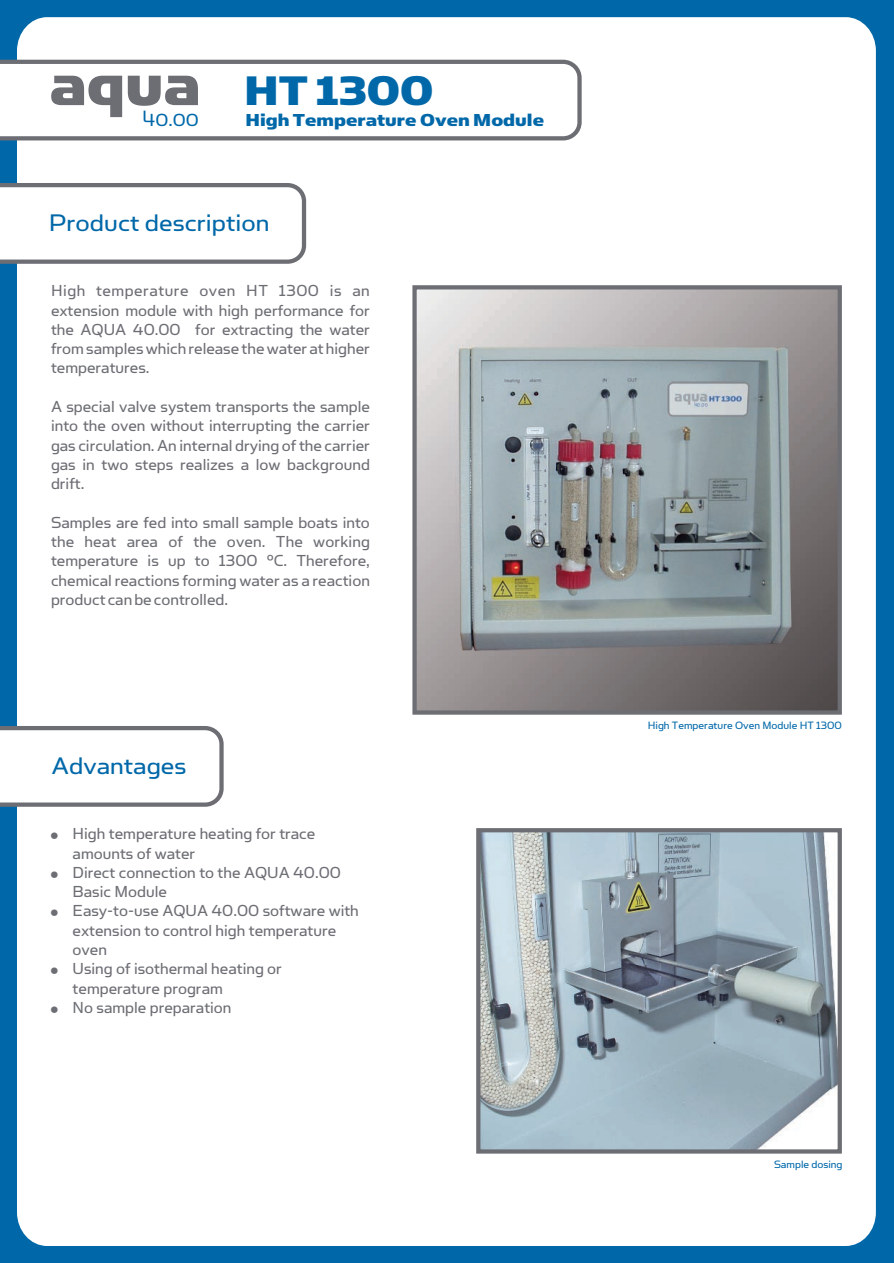
<style>
.page{position:relative;width:894px;height:1263px;background:#0068a9}
.page>*{position:absolute;margin:0;border:0;box-sizing:border-box;transform-origin:0 0}
.t1{font:67.8px "Simian Display Chimpanzee";color:#6c6e74}
.t2{font:46.5px "Simian Text Chimpanzee";color:#0068a9;scale:1.06 1}
.t3{font:27px "Simian Text Orangutan";color:#0068a9;scale:1.06 1}
.t4{font:19.8px "Simian Display Orangutan";color:#0068a9;scale:1.06 1}
.t5{font:19.5px "Simian Text Chimpanzee";color:#0068a9;scale:1.06 1}
.t6{font:18px/19.4px "Simian Text Orangutan";color:#6c6e74;text-align:justify}
.t7{font:12px "Simian Text Orangutan";color:#0068a9}
</style>
<div class="page">
<div style="left:17px;top:17px;width:859px;height:1229px;background:#fff"></div>
<img style="left:417px;top:290px;width:420px;height:420px">
<div style="left:412px;top:285px;width:430px;height:430px;border:4px solid #6c6e74"></div>
<img style="left:481px;top:833px;width:356px;height:316px">
<div style="left:476px;top:828px;width:366px;height:326px;border:4px solid #6c6e74"></div>
<svg style="left:0;top:58px;width:584px;height:85px;background:#efeff0"></svg>
<svg style="left:0;top:181px;width:308px;height:85px;background:#eeeeef"></svg>
<svg style="left:0;top:724px;width:226px;height:85px;background:#edeeef"></svg>
<svg style="left:51px;top:833px;width:7px;height:6px"></svg>
<svg style="left:51px;top:871px;width:7px;height:7px"></svg>
<svg style="left:51px;top:910px;width:7px;height:6px"></svg>
<svg style="left:51px;top:968px;width:7px;height:6px"></svg>
<svg style="left:51px;top:1006px;width:7px;height:7px"></svg>
<h1 class="t1" style="left:49px;top:62px;width:153px">aqua</h1>
<p class="t4" style="left:143px;top:114px;width:54px">40.00</p>
<h2 class="t2" style="left:244px;top:75px;width:180px">HT 1300</h2>
<p class="t5" style="left:246px;top:114px;width:283px">High Temperature Oven Module</p>
<h3 class="t3" style="left:49px;top:214px;width:210px">Product description</h3>
<p class="t6" style="left:51px;top:283px;width:320px">High temperature oven HT 1300 is an extension module with high performance for the AQUA 40.00 for extracting the water from samples which release the water at higher temperatures.</p>
<p class="t6" style="left:51px;top:398px;width:320px">A special valve system transports the sample into the oven without interrupting the carrier gas circulation. An internal drying of the carrier gas in two steps realizes a low background drift.</p>
<p class="t6" style="left:51px;top:514px;width:320px">Samples are fed into small sample boats into the heat area of the oven. The working temperature is up to 1300 °C. Therefore, chemical reactions forming water as a reaction product can be controlled.</p>
<h3 class="t3" style="left:52px;top:757px;width:129px">Advantages</h3>
<p class="t6" style="left:73px;top:826px;width:288px;text-align:left">High temperature heating for trace amounts of water<br>Direct connection to the AQUA 40.00<br>Basic Module<br>Easy-to-use AQUA 40.00 software with extension to control high temperature oven<br>Using of isothermal heating or temperature program<br>No sample preparation</p>
<p class="t7" style="left:648px;top:722px;width:196px">High Temperature Oven Module HT 1300</p>
<p class="t7" style="left:774px;top:1160px;width:70px">Sample dosing</p>
</div>
